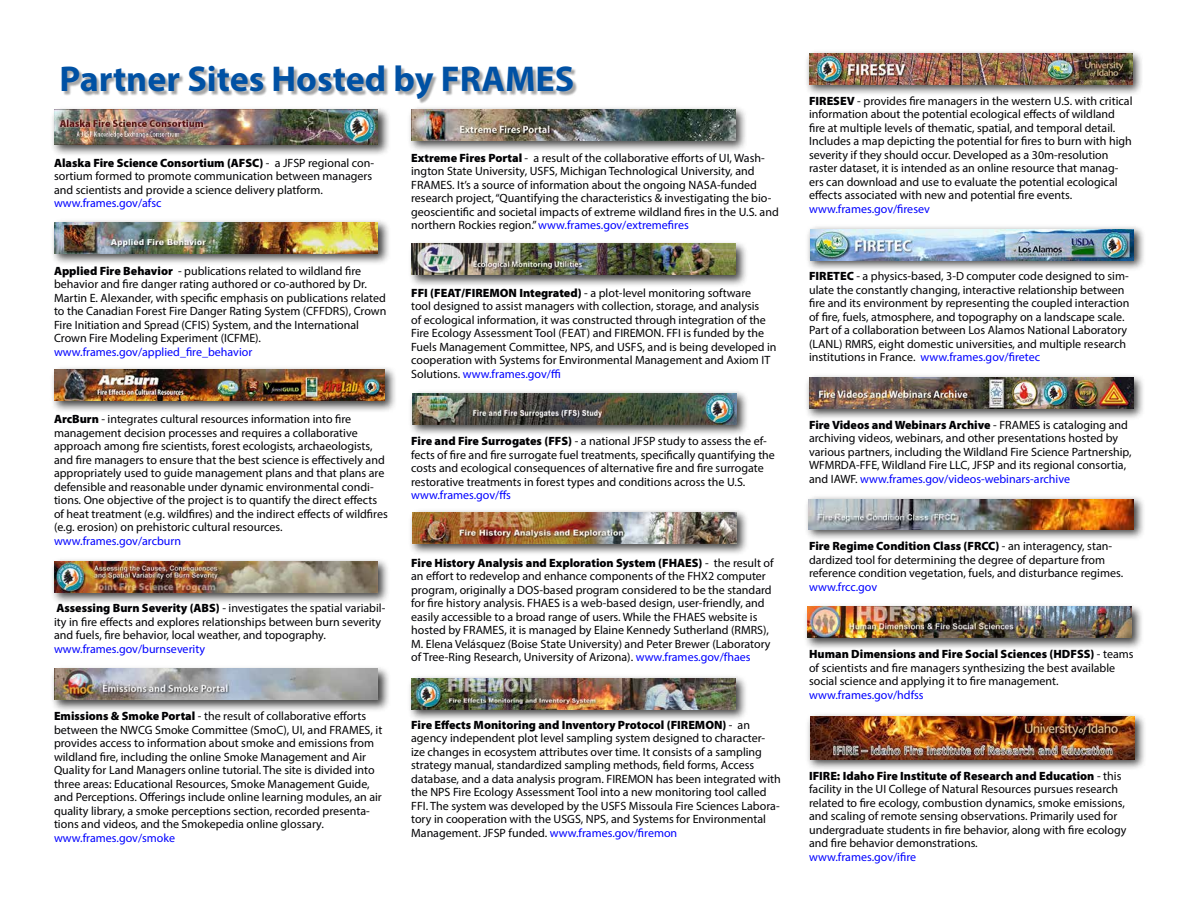
<style>
.page{position:relative;width:1188px;height:918px;background:#fff}
.page>*{position:absolute;margin:0;border:0;box-sizing:border-box;transform-origin:0 0}
.t1{font:700 36px "Myriad Pro";color:#0051a4}
.t2{font:12px/13.5px "Myriad Pro";color:#000003}
.t3{font:12px "Myriad Pro";color:#00f}
.s1{font-weight:900}
.s2{color:#00f}
</style>
<div class="page">
<div style="left:63px;top:67px;width:515px;height:37px;background:#000;opacity:.35"></div>
<div style="left:409px;top:509px;width:340px;height:47px;background:#000;opacity:.75"></div>
<img style="left:412px;top:512px;width:324px;height:31px">
<div style="left:407px;top:674px;width:341px;height:48px;background:#000;opacity:.75"></div>
<img style="left:411px;top:678px;width:324px;height:31px">
<div style="left:804px;top:603px;width:340px;height:47px;background:#000;opacity:.75"></div>
<img style="left:807px;top:607px;width:324px;height:31px">
<div style="left:50px;top:106px;width:340px;height:51px;background:#000;opacity:.75"></div>
<img style="left:54px;top:110px;width:324px;height:34px">
<div style="left:50px;top:219px;width:340px;height:47px;background:#000;opacity:.75"></div>
<img style="left:54px;top:222px;width:324px;height:31px">
<div style="left:50px;top:557px;width:340px;height:48px;background:#000;opacity:.75"></div>
<img style="left:54px;top:561px;width:324px;height:32px">
<div style="left:50px;top:665px;width:340px;height:47px;background:#000;opacity:.75"></div>
<img style="left:54px;top:669px;width:324px;height:31px">
<div style="left:408px;top:240px;width:340px;height:47px;background:#000;opacity:.75"></div>
<img style="left:412px;top:244px;width:324px;height:31px">
<div style="left:409px;top:390px;width:340px;height:47px;background:#000;opacity:.75"></div>
<img style="left:412px;top:393px;width:324px;height:31px">
<div style="left:50px;top:365px;width:347px;height:48px;background:#000;opacity:.75"></div>
<img style="left:54px;top:369px;width:331px;height:32px">
<div style="left:407px;top:105px;width:341px;height:48px;background:#000;opacity:.75"></div>
<img style="left:412px;top:110px;width:324px;height:31px">
<div style="left:804px;top:494px;width:341px;height:47px;background:#000;opacity:.75"></div>
<img style="left:809px;top:499px;width:325px;height:31px">
<div style="left:805px;top:712px;width:342px;height:59px;background:#000;opacity:.75"></div>
<img style="left:810px;top:717px;width:325px;height:42px">
<div style="left:804px;top:49px;width:340px;height:48px;background:#000;opacity:.75"></div>
<img style="left:809px;top:54px;width:323px;height:31px">
<div style="left:805px;top:224px;width:341px;height:48px;background:#000;opacity:.75"></div>
<img style="left:810px;top:229px;width:324px;height:31px">
<div style="left:804px;top:373px;width:341px;height:47px;background:#000;opacity:.75"></div>
<img style="left:809px;top:377px;width:325px;height:31px">
<h1 class="t1" style="left:59px;top:55px;width:516px">Partner Sites Hosted by FRAMES</h1>
<p class="t2" style="left:54px;top:156px;width:322px"><span class="s1">Alaska Fire Science Consortium (AFSC)</span> - a JFSP regional con&shy;sortium formed to promote communication between managers and scientists and provide a science delivery platform.</p>
<p class="t3" style="left:54px;top:196px;width:109px">www.frames.gov/afsc</p>
<p class="t2" style="left:54px;top:264px;width:334px"><span class="s1">Applied Fire Behavior</span> - publications related to wildland fire behavior and fire danger rating authored or co-authored by Dr.<br>Martin E. Alexander, with specific emphasis on publications related to the Canadian Forest Fire Danger Rating System (CFFDRS), Crown Fire Initiation and Spread (CFIS) System, and the International Crown Fire Modeling Experiment (ICFME).</p>
<p class="t3" style="left:54px;top:344px;width:200px">www.frames.gov/applied_fire_behavior</p>
<p class="t2" style="left:54px;top:412px;width:335px"><span class="s1">ArcBurn</span> - integrates cultural resources information into fire management decision processes and requires a collaborative approach among fire scientists, forest ecologists, archaeologists, and fire managers to ensure that the best science is effectively and appropriately used to guide management plans and that plans are defensible and reasonable under dynamic environmental condi&shy;tions. One objective of the project is to quantify the direct effects of heat treatment (e.g. wildfires) and the indirect effects of wildfires (e.g. erosion) on prehistoric cultural resources.</p>
<p class="t3" style="left:54px;top:533px;width:129px">www.frames.gov/arcburn</p>
<p class="t2" style="left:54px;top:601px;width:333px"><span class="s1">Assessing Burn Severity (ABS)</span> - investigates the spatial variabil&shy;ity in fire effects and explores relationships between burn severity and fuels, fire behavior, local weather, and topography.</p>
<p class="t3" style="left:54px;top:641px;width:153px">www.frames.gov/burnseverity</p>
<p class="t2" style="left:54px;top:709px;width:330px"><span class="s1">Emissions &amp; Smoke Portal</span> - the result of collaborative efforts between the NWCG Smoke Committee (SmoC), UI, and FRAMES, it provides access to information about smoke and emissions from wildland fire, including the online Smoke Management and Air Quality for Land Managers online tutorial. The site is divided into three areas: Educational Resources, Smoke Management Guide, and Perceptions. Offerings include online learning modules, an air quality library, a smoke perceptions section, recorded presenta&shy;tions and videos, and the Smokepedia online glossary.</p>
<p class="t3" style="left:54px;top:830px;width:123px">www.frames.gov/smoke</p>
<p class="t2" style="left:411px;top:151px;width:369px"><span class="s1">Extreme Fires Portal</span> - a result of the collaborative efforts of UI, Wash&shy;ington State University, USFS, Michigan Technological University, and FRAMES. It’s a source of information about the ongoing NASA-funded research project, “Quantifying the characteristics &amp; investigating the bio&shy;geoscientific and societal impacts of extreme wildland fires in the U.S. and northern Rockies region.” <span class="s2">www.frames.gov/extremefires</span></p>
<p class="t2" style="left:411px;top:286px;width:367px"><span class="s1">FFI (FEAT/FIREMON Integrated)</span> - a plot-level monitoring software<br>tool designed to assist managers with collection, storage, and analysis<br>of ecological information, it was constructed through integration of the Fire Ecology Assessment Tool (FEAT) and FIREMON. FFI is funded by the Fuels Management Committee, NPS, and USFS, and is being developed in cooperation with Systems for Environmental Management and Axiom IT Solutions. <span class="s2">www.frames.gov/ffi</span></p>
<p class="t2" style="left:411px;top:434px;width:365px"><span class="s1">Fire and Fire Surrogates (FFS)</span> - a national JFSP study to assess the ef&shy;fects of fire and fire surrogate fuel treatments, specifically quantifying the costs and ecological consequences of alternative fire and fire surrogate restorative treatments in forest types and conditions across the U.S.</p>
<p class="t3" style="left:411px;top:488px;width:101px">www.frames.gov/ffs</p>
<p class="t2" style="left:411px;top:556px;width:364px"><span class="s1">Fire History Analysis and Exploration System (FHAES)</span> - the result of an effort to redevelop and enhance components of the FHX2 computer program, originally a DOS-based program considered to be the standard for fire history analysis. FHAES is a web-based design, user-friendly, and easily accessible to a broad range of users. While the FHAES website is hosted by FRAMES, it is managed by Elaine Kennedy Sutherland (RMRS), M. Elena Velásquez (Boise State University) and Peter Brewer (Laboratory of Tree-Ring Research, University of Arizona). <span class="s2">www.frames.gov/fhaes</span></p>
<p class="t2" style="left:411px;top:718px;width:371px"><span class="s1">Fire Effects Monitoring and Inventory Protocol (FIREMON)</span> - an agency independent plot level sampling system designed to character&shy;ize changes in ecosystem attributes over time. It consists of a sampling strategy manual, standardized sampling methods, field forms, Access database, and a data analysis program. FIREMON has been integrated with the NPS Fire Ecology Assessment Tool into a new monitoring tool called FFI. The system was developed by the USFS Missoula Fire Sciences Labora&shy;tory in cooperation with the USGS, NPS, and Systems for Environmental Management. JFSP funded. <span class="s2">www.frames.gov/firemon</span></p>
<p class="t2" style="left:809px;top:94px;width:325px"><span class="s1">FIRESEV</span> - provides fire managers in the western U.S. with critical information about the potential ecological effects of wildland fire at multiple levels of thematic, spatial, and temporal detail.<br>Includes a map depicting the potential for fires to burn with high severity if they should occur. Developed as a 30m-resolution raster dataset, it is intended as an online resource that manag&shy;ers can download and use to evaluate the potential ecological effects associated with new and potential fire events.</p>
<p class="t3" style="left:809px;top:202px;width:122px">www.frames.gov/firesev</p>
<p class="t2" style="left:809px;top:269px;width:322px"><span class="s1">FIRETEC</span> - a physics-based, 3-D computer code designed to sim&shy;ulate the constantly changing, interactive relationship between fire and its environment by representing the coupled interaction of fire, fuels, atmosphere, and topography on a landscape scale.<br>Part of a collaboration between Los Alamos National Laboratory (LANL) RMRS, eight domestic universities, and multiple research institutions in France. <span class="s2">www.frames.gov/firetec</span></p>
<p class="t2" style="left:809px;top:418px;width:324px"><span class="s1">Fire Videos and Webinars Archive</span> - FRAMES is cataloging and archiving videos, webinars, and other presentations hosted by various partners, including the Wildland Fire Science Partnership, WFMRDA-FFE, Wildland Fire LLC, JFSP and its regional consortia, and IAWF. <span class="s2">www.frames.gov/videos-webinars-archive</span></p>
<p class="t2" style="left:809px;top:539px;width:316px"><span class="s1">Fire Regime Condition Class (FRCC)</span> - an interagency, stan&shy;dardized tool for determining the degree of departure from reference condition vegetation, fuels, and disturbance regimes.</p>
<p class="t3" style="left:809px;top:580px;width:70px">www.frcc.gov</p>
<p class="t2" style="left:809px;top:647px;width:326px"><span class="s1">Human Dimensions and Fire Social Sciences (HDFSS)</span> - teams of scientists and fire managers synthesizing the best available social science and applying it to fire management.</p>
<p class="t3" style="left:809px;top:688px;width:116px">www.frames.gov/hdfss</p>
<p class="t2" style="left:809px;top:769px;width:319px"><span class="s1">IFIRE: Idaho Fire Institute of Research and Education</span> - this facility in the UI College of Natural Resources pursues research related to fire ecology, combustion dynamics, smoke emissions, and scaling of remote sensing observations. Primarily used for undergraduate students in fire behavior, along with fire ecology and fire behavior demonstrations.</p>
<p class="t3" style="left:809px;top:850px;width:109px">www.frames.gov/ifire</p>
</div>
